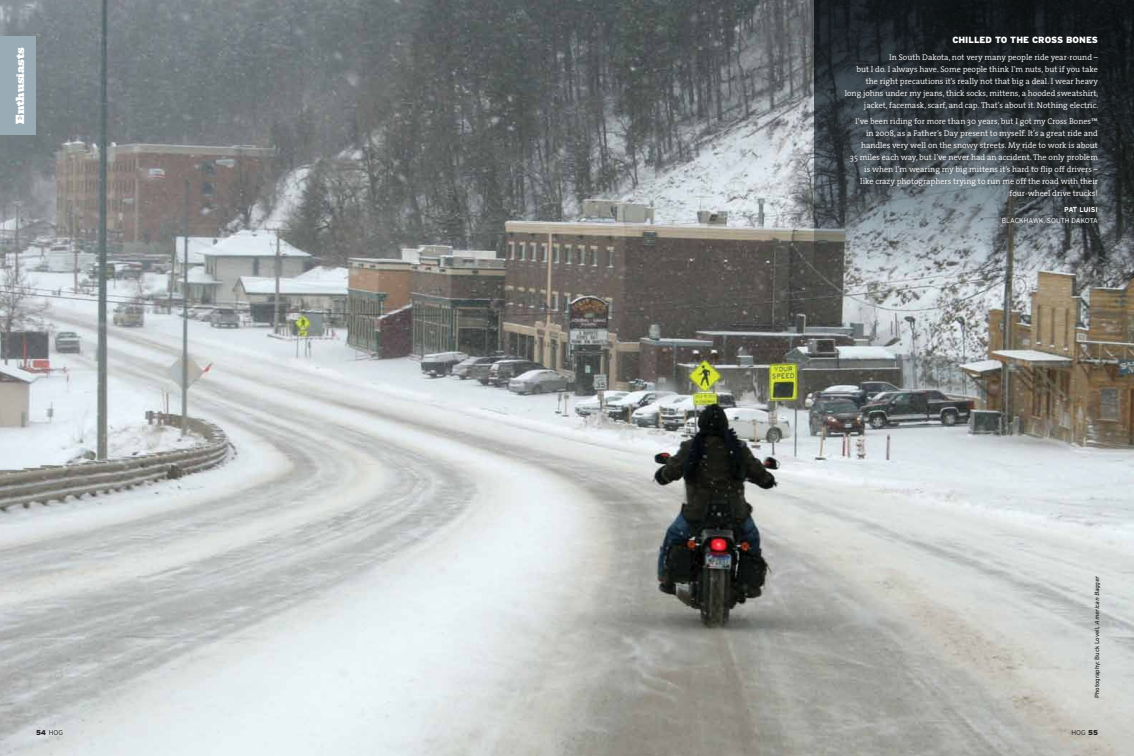
<style>
.page{position:relative;width:1134px;height:756px;background:#fff}
.page>*{position:absolute;margin:0;border:0;box-sizing:border-box;transform-origin:0 0}
.t1{font:900 11px "Ziggurat";letter-spacing:-.005em;color:#fff}
.t2{font:900 9px "Interstate";color:#fff}
.t3{font:300 8.2px/12px "The Serif";color:#fff;text-align:right}
.t4{font:300 7px "Interstate";color:#fff}
.t5{font:300 7px "Interstate";color:#231f20}
.t6{font:700 7px "Interstate";letter-spacing:-.02em;color:#fff}
.t7{font:6px "Interstate";color:#231f20}
.s1{font-style:italic}
.s2{font-weight:900}
</style>
<div class="page">
<img style="left:0;top:0;width:1134px;height:756px">
<svg style="left:814px;top:0;width:320px;height:279px;background:#41484c"></svg>
<div style="left:0;top:36px;width:36px;height:99px;background:#99abb5"></div>
<h1 class="t1" style="left:14px;top:124px;width:78px;rotate:-90deg">Enthusiasts</h1>
<p class="t2" style="left:952px;top:35px;width:147px">CHILLED TO THE CROSS BONES</p>
<p class="t3" style="left:845px;top:51px;width:255px">In South Dakota, not very many people ride year-round –<br>but I do. I always have. Some people think I’m nuts, but if you take the right precautions it’s really not that big a deal. I wear heavy<br>long johns under my jeans, thick socks, mittens, a hooded sweatshirt, jacket, facemask, scarf, and cap. That’s about it. Nothing electric.</p>
<p class="t3" style="left:850px;top:115px;width:249px">I’ve been riding for more than 30 years, but I got my Cross Bones™ in 2008, as a Father’s Day present to myself. It’s a great ride and handles very well on the snowy streets. My ride to work is about<br>35 miles each way, but I’ve never had an accident. The only problem is when I’m wearing my big mittens it’s hard to flip off drivers – like crazy photographers trying to run me off the road with their four-wheel drive trucks!</p>
<p class="t6" style="left:1064px;top:205px;width:35px">PAT LUISI</p>
<p class="t4" style="left:1002px;top:216px;width:98px">BLACKHAWK, SOUTH DAKOTA</p>
<p class="t7" style="left:1094px;top:698px;width:125px;rotate:-90deg">Photography: Buck Lovell, <span class="s1">American Bagger</span></p>
<p class="t5" style="left:36px;top:728px;width:29px"><span class="s2">54</span> HOG</p>
<p class="t5" style="left:1072px;top:728px;width:28px">HOG <span class="s2">55</span></p>
</div>
